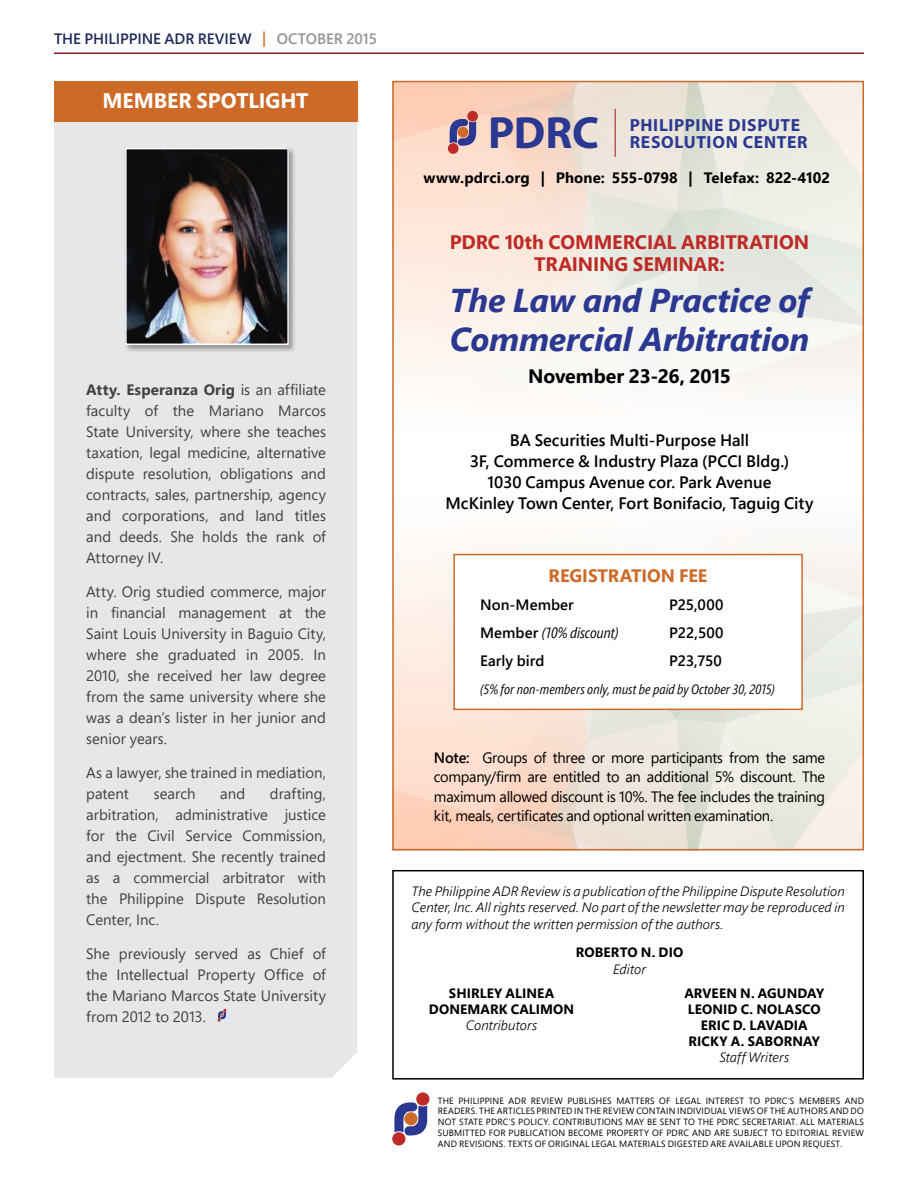
<style>
.page{position:relative;width:918px;height:1188px;background:#fff}
.page>*{position:absolute;margin:0;border:0;box-sizing:border-box;transform-origin:0 0}
.t1{font:700 45.3px "Myriad Pro";color:#2a3891}
.t2{font:italic 700 33px/39px "Segoe Pro";letter-spacing:-.005em;color:#2a3891}
.t3{font:700 21px "Segoe Pro";letter-spacing:-.005em;color:#fff}
.t4{font:700 19.5px/21.1px "Segoe Pro";letter-spacing:-.01em;color:#be2a26;text-align:center}
.t5{font:700 19.5px "Segoe Pro";letter-spacing:-.005em;color:#000}
.t6{font:700 18px "Segoe Pro";letter-spacing:-.005em;color:#ce6a28}
.t7{font:700 17.55px "Myriad Hebrew";letter-spacing:.035em;color:#2a3891}
.t8{font:600 16.5px/21px "Segoe Pro";color:#000;text-align:center}
.t9{font:15px/21px "Segoe Pro";color:#414042;text-align:justify}
.t10{font:15px/19.5px "Segoe Pro";letter-spacing:-.02em;color:#000;text-align:justify}
.t11{font:700 15px "Segoe Pro";letter-spacing:.005em;color:#000}
.t12{font:600 15px "Segoe Pro";color:#000}
.t13{font:600 15px "Segoe Pro";color:#202b5b}
.t14{font:italic 15px "Segoe Pro Cond";letter-spacing:.005em;color:#000}
.t15{font:italic 300 13.5px/16.2px "Segoe Pro";letter-spacing:.005em;color:#000;text-align:justify}
.t16{font:700 13.5px/16.2px "Segoe Pro";letter-spacing:.005em;color:#000;text-align:center}
.t17{font:italic 13.5px "Segoe Pro Cond";letter-spacing:.01em;color:#000}
.t18{font:9px/10.8px "Segoe Pro";letter-spacing:.02em;color:#000;text-align:justify}
.s1{color:#ce6a28}
.s2{color:#939598}
.s3{font-weight:700}
.s4{font-family:"Segoe Pro";font-weight:600;font-style:normal}
.s5{font-weight:600}
</style>
<div class="page">
<hr style="left:54px;top:52px;width:810px;height:2px;background:#961b1e">
<svg style="left:392px;top:870px;width:472px;height:210px"></svg>
<div style="left:392px;top:1132px;width:13px;height:13px;background:#be2a26;border-radius:50%"></div>
<div style="left:416px;top:1092px;width:13px;height:14px;background:#be2a26;border-radius:50%"></div>
<svg style="left:394px;top:1102px;width:35px;height:34px"></svg>
<div style="left:54px;top:122px;width:303px;height:956px;background:#e6e7e8"></div>
<svg style="left:218px;top:1009px;width:8px;height:13px"></svg>
<div style="left:54px;top:81px;width:303px;height:41px;background:#ce6a28"></div>
<div style="left:124px;top:147px;width:173px;height:207px;background:#000;opacity:.35"></div>
<img style="left:128px;top:151px;width:158px;height:191px">
<div style="left:125px;top:148px;width:164px;height:197px;border:2px solid #fff"></div>
<svg style="left:392px;top:80px;width:472px;height:771px"></svg>
<div style="left:453px;top:554px;width:350px;height:156px;background:#fff;border:2px solid #ce6a28"></div>
<hr style="left:615px;top:109px;width:1px;height:48px;background:#961b1e">
<div style="left:448px;top:143px;width:11px;height:11px;background:#be2a26;border-radius:50%"></div>
<div style="left:467px;top:111px;width:11px;height:11px;background:#be2a26;border-radius:50%"></div>
<svg style="left:449px;top:119px;width:28px;height:27px"></svg>
<p class="t13" style="left:54px;top:29px;width:325px">THE PHILIPPINE ADR REVIEW <span class="s1">|</span> <span class="s2">OCTOBER 2015</span></p>
<h3 class="t3" style="left:103px;top:85px;width:207px">MEMBER SPOTLIGHT</h3>
<p class="t9" style="left:86px;top:379px;width:241px"><span class="s3">Atty. Esperanza Orig</span> is an affiliate faculty of the Mariano Marcos State University, where she teaches taxation, legal medicine, alternative dispute resolution, obligations and contracts, sales, partnership, agency and corporations, and land titles and deeds. She holds the rank of Attorney IV.</p>
<p class="t9" style="left:86px;top:581px;width:241px">Atty. Orig studied commerce, major in financial management at the Saint Louis University in Baguio City, where she graduated in 2005. In 2010, she received her law degree from the same university where she was a dean’s lister in her junior and senior years.</p>
<p class="t9" style="left:86px;top:762px;width:241px">As a lawyer, she trained in mediation, patent</p>
<p class="t9" style="left:86px;top:783px;width:241px;text-indent:184px">drafting, arbitration, administrative justice for the Civil Service Commission, and ejectment. She recently trained as a commercial arbitrator with the Philippine Dispute Resolution Center, Inc.</p>
<p class="t9" style="left:86px;top:942px;width:241px">She previously served as Chief of the Intellectual Property Office of the Mariano Marcos State University from 2012 to 2013.</p>
<p class="t9" style="left:154px;top:783px;width:43px">search</p>
<p class="t9" style="left:220px;top:783px;width:26px">and</p>
<h1 class="t1" style="left:488px;top:103px;width:112px">PDRC</h1>
<p class="t7" style="left:630px;top:115px;width:172px">PHILIPPINE DISPUTE</p>
<p class="t7" style="left:630px;top:132px;width:179px">RESOLUTION CENTER</p>
<p class="t11" style="left:424px;top:167px;width:408px">www.pdrci.org | Phone: 555-0798 | Telefax: 822-4102</p>
<h3 class="t4" style="left:450px;top:231px;width:361px">PDRC 10th COMMERCIAL ARBITRATION<br>TRAINING SEMINAR:</h3>
<h2 class="t2" style="left:449px;top:280px;width:362px">The Law and Practice of<br>Commercial Arbitration</h2>
<h3 class="t5" style="left:528px;top:362px;width:205px">November 23-26, 2015</h3>
<p class="t8" style="left:445px;top:429px;width:370px">BA Securities Multi-Purpose Hall<br>3F, Commerce &amp; Industry Plaza (PCCI Bldg.)<br>1030 Campus Avenue cor. Park Avenue<br>McKinley Town Center, Fort Bonifacio, Taguig City</p>
<p class="t6" style="left:549px;top:563px;width:160px">REGISTRATION FEE</p>
<p class="t12" style="left:480px;top:594px;width:95px">Non-Member</p>
<p class="t12" style="left:669px;top:594px;width:56px">P25,000</p>
<p class="t14" style="left:480px;top:623px;width:140px"><span class="s4">Member</span> (10% discount)</p>
<p class="t12" style="left:669px;top:622px;width:56px">P22,500</p>
<p class="t12" style="left:480px;top:650px;width:66px">Early bird</p>
<p class="t12" style="left:669px;top:650px;width:54px">P23,750</p>
<p class="t17" style="left:480px;top:680px;width:296px">(5% for non-members only, must be paid by October 30, 2015)</p>
<p class="t10" style="left:434px;top:747px;width:393px"><span class="s5">Note:</span> Groups of three or more participants from the same company/firm are entitled to an additional 5% discount. The maximum allowed discount is 10%. The fee includes the training kit, meals, certificates and optional written examination.</p>
<p class="t15" style="left:411px;top:883px;width:435px">The Philippine ADR Review is a publication of the Philippine Dispute Resolution Center, Inc. All rights reserved. No part of the newsletter may be reproduced in any form without the written permission of the authors.</p>
<p class="t16" style="left:576px;top:944px;width:109px">ROBERTO N. DIO</p>
<p class="t15" style="left:613px;top:960px;width:34px">Editor</p>
<p class="t16" style="left:429px;top:984px;width:147px">SHIRLEY ALINEA<br>DONEMARK CALIMON</p>
<p class="t15" style="left:466px;top:1017px;width:73px">Contributors</p>
<p class="t16" style="left:684px;top:984px;width:141px">ARVEEN N. AGUNDAY<br>LEONID C. NOLASCO<br>ERIC D. LAVADIA<br>RICKY A. SABORNAY</p>
<p class="t15" style="left:719px;top:1049px;width:72px">Staff Writers</p>
<p class="t18" style="left:438px;top:1095px;width:428px">THE PHILIPPINE ADR REVIEW PUBLISHES MATTERS OF LEGAL INTEREST TO PDRC’S MEMBERS AND READERS. THE ARTICLES PRINTED IN THE REVIEW CONTAIN INDIVIDUAL VIEWS OF THE AUTHORS AND DO NOT STATE PDRC’S POLICY. CONTRIBUTIONS MAY BE SENT TO THE PDRC SECRETARIAT. ALL MATERIALS SUBMITTED FOR PUBLICATION BECOME PROPERTY OF PDRC AND ARE SUBJECT TO EDITORIAL REVIEW AND REVISIONS. TEXTS OF ORIGINAL LEGAL MATERIALS DIGESTED ARE AVAILABLE UPON REQUEST.</p>
</div>
